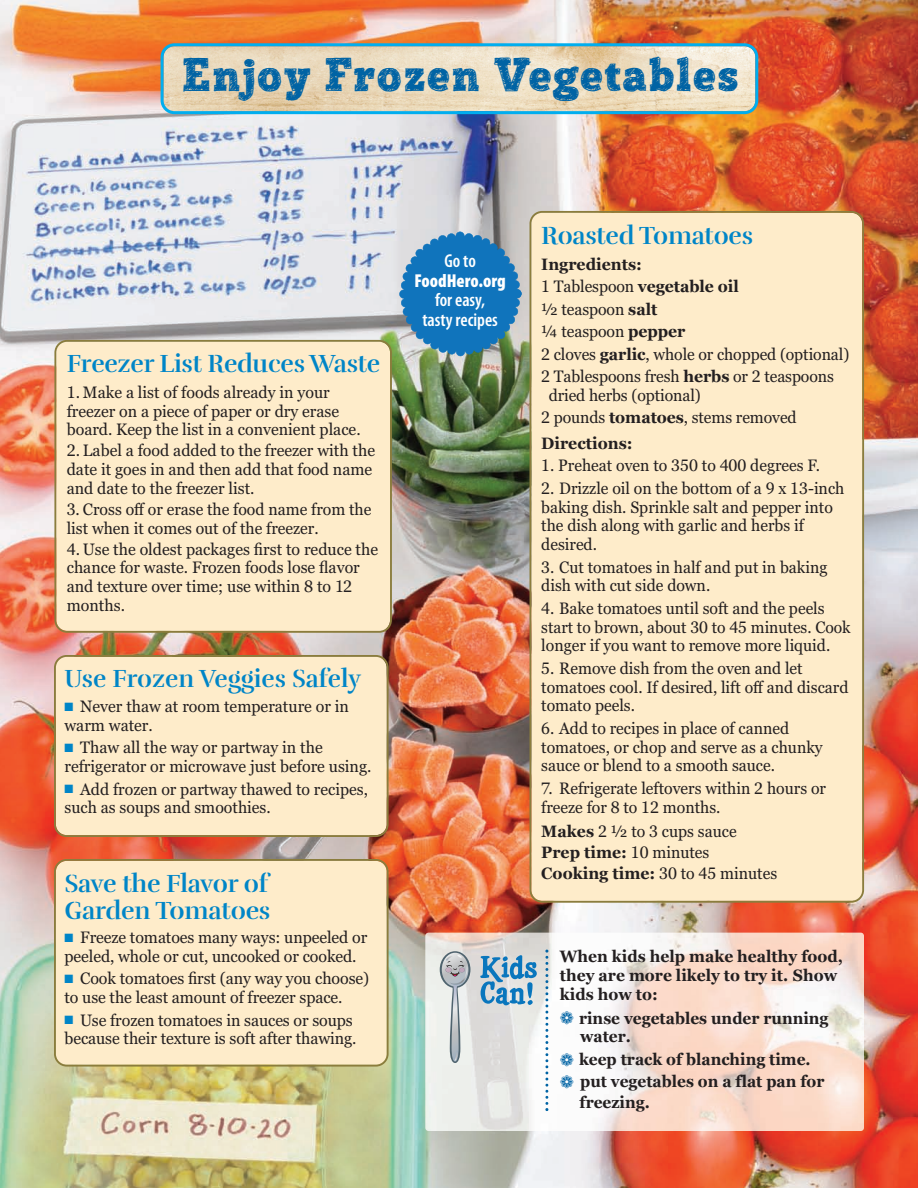
<style>
.page{position:relative;width:918px;height:1188px;background:#fff}
.page>*{position:absolute;margin:0;border:0;box-sizing:border-box;transform-origin:0 0}
.t1{font:45.3px "Posterizer KG Sketch";letter-spacing:.035em;color:#0063a4}
.t2{font:25.5px/27px "Rufina Stencil Bold";letter-spacing:-.01em;color:#0085c7}
.t3{font:600 condensed 18.75px/19.5px "Myriad Pro";color:#fff;text-align:center}
.t4{font:900 condensed 18.75px "Myriad Pro";color:#fff}
.t5{font:16.5px/18.8px "Georgia Pro";color:#231f20;scale:.96 1}
.t6{font:16.5px/18.8px "Georgia Pro";color:#231f20}
.t7{font:700 16.5px/18.8px "Georgia";color:#231f20;scale:.94 1}
.t8{font:700 16.5px/18.8px "Georgia";color:#231f20;scale:.95 1}
.t9{font:700 16.5px/22.5px "Georgia";color:#231f20;scale:.96 1}
.s1{color:#0085c7}
.s2{font-family:"Georgia Pro";font-weight:400}
.s3{font-family:"Georgia";font-weight:700}
.s4{color:#0063a4}
</style>
<div class="page">
<img style="left:0;top:0;width:918px;height:1188px">
<img style="left:425px;top:933px;width:439px;height:198px">
<div style="left:530px;top:211px;width:334px;height:692px;background:#feecca"></div>
<div style="left:54px;top:340px;width:338px;height:293px;background:#feecca"></div>
<svg style="left:399px;top:232px;width:123px;height:124px;background:#3d88bb"></svg>
<svg style="left:161px;top:43px;width:597px;height:71px;background:#d6d5c0"></svg>
<svg style="left:545px;top:950px;width:3px;height:161px"></svg>
<svg style="left:440px;top:951px;width:30px;height:37px"></svg>
<svg style="left:480px;top:955px;width:57px;height:50px;background:#85b2ce"></svg>
<svg style="left:442px;top:953px;width:27px;height:110px;background:#c8ccce"></svg>
<div style="left:54px;top:655px;width:335px;height:182px;background:#feecca"></div>
<div style="left:54px;top:859px;width:335px;height:208px;background:#feecca"></div>
<h1 class="t1" style="left:182px;top:58px;width:558px">Enjoy Frozen Vegetables</h1>
<h2 class="t2" style="left:67px;top:353px;width:315px">Freezer List Reduces Waste</h2>
<p class="t6" style="left:67px;top:384px;width:295px">1. Make a list of foods already in your freezer on a piece of paper or dry erase board. Keep the list in a convenient place.</p>
<p class="t6" style="left:67px;top:443px;width:310px">2. Label a food added to the freezer with the date it goes in and then add that food name and date to the freezer list.</p>
<p class="t5" style="left:67px;top:501px;width:319px">3. Cross off or erase the food name from the list when it comes out of the freezer.</p>
<p class="t6" style="left:67px;top:541px;width:313px">4. Use the oldest packages first to reduce the chance for waste. Frozen foods lose flavor and texture over time; use within 8 to 12 months.</p>
<h2 class="t2" style="left:64px;top:668px;width:298px">Use Frozen Veggies Safely</h2>
<p class="t6" style="left:64px;top:698px;width:286px"><span class="s1">■</span> Never thaw at room temperature or in warm water.</p>
<p class="t6" style="left:64px;top:740px;width:309px"><span class="s1">■</span> Thaw all the way or partway in the refrigerator or microwave just before using.</p>
<p class="t5" style="left:64px;top:781px;width:318px"><span class="s1">■</span> Add frozen or partway thawed to recipes, such as soups and smoothies.</p>
<h2 class="t2" style="left:64px;top:873px;width:207px">Save the Flavor of<br>Garden Tomatoes</h2>
<p class="t6" style="left:64px;top:929px;width:304px"><span class="s1">■</span> Freeze tomatoes many ways: unpeeled or peeled, whole or cut, uncooked or cooked.</p>
<p class="t6" style="left:64px;top:971px;width:306px"><span class="s1">■</span> Cook tomatoes first (any way you choose) to use the least amount of freezer space.</p>
<p class="t6" style="left:64px;top:1012px;width:294px"><span class="s1">■</span> Use frozen tomatoes in sauces or soups because their texture is soft after thawing.</p>
<p class="t3" style="left:444px;top:253px;width:33px">Go to</p>
<p class="t4" style="left:415px;top:274px;width:93px">FoodHero.org</p>
<p class="t3" style="left:422px;top:292px;width:77px">for easy, tasty recipes</p>
<h2 class="t2" style="left:541px;top:225px;width:213px">Roasted Tomatoes</h2>
<p class="t9" style="left:541px;top:253px;width:207px">Ingredients:<br><span class="s2">1 Tablespoon</span> vegetable oil</p>
<p class="t5" style="left:541px;top:299px;width:322px;line-height:22.5px">½ teaspoon <span class="s3">salt<br></span>¼ teaspoon <span class="s3">pepper<br></span>2 cloves <span class="s3">garlic</span>, whole or chopped (optional)<br>2 Tablespoons fresh <span class="s3">herbs</span> or 2 teaspoons</p>
<p class="t5" style="left:541px;top:385px;width:268px;line-height:22.5px;text-indent:7px">dried herbs (optional)<br>2 pounds <span class="s3">tomatoes</span>, stems removed</p>
<p class="t9" style="left:541px;top:432px;width:97px">Directions:</p>
<p class="t5" style="left:541px;top:458px;width:292px">1. Preheat oven to 350 to 400 degrees F.</p>
<p class="t5" style="left:541px;top:480px;width:317px">2. Drizzle oil on the bottom of a 9 x 13-inch baking dish. Sprinkle salt and pepper into the dish along with garlic and herbs if desired.</p>
<p class="t5" style="left:541px;top:559px;width:300px">3. Cut tomatoes in half and put in baking dish with cut side down.</p>
<p class="t5" style="left:541px;top:600px;width:324px">4. Bake tomatoes until soft and the peels start to brown, about 30 to 45 minutes. Cook longer if you want to remove more liquid.</p>
<p class="t5" style="left:541px;top:660px;width:322px">5. Remove dish from the oven and let tomatoes cool. If desired, lift off and discard tomato peels.</p>
<p class="t5" style="left:541px;top:720px;width:295px">6. Add to recipes in place of canned tomatoes, or chop and serve as a chunky sauce or blend to a smooth sauce.</p>
<p class="t5" style="left:541px;top:780px;width:298px">7. Refrigerate leftovers within 2 hours or freeze for 8 to 12 months.</p>
<p class="t5" style="left:541px;top:823px;width:205px"><span class="s3">Makes</span> 2 ½ to 3 cups sauce</p>
<p class="t9" style="left:541px;top:841px;width:177px">Prep time: <span class="s2">10 minutes</span></p>
<p class="t5" style="left:541px;top:865px;width:247px"><span class="s3">Cooking time:</span> 30 to 45 minutes</p>
<p class="t8" style="left:560px;top:947px;width:299px">When kids help make healthy food, they are more likely to try it. Show kids how to:</p>
<p class="t7" style="left:580px;top:1009px;width:266px;text-indent:-20px"><span class="s4">❁</span> rinse vegetables under running water.</p>
<p class="t7" style="left:560px;top:1048px;width:283px;line-height:22.5px"><span class="s4">❁</span> keep track of blanching time. <span class="s4">❁</span> put vegetables on a flat pan for</p>
<p class="t7" style="left:580px;top:1093px;width:76px">freezing.</p>
</div>
